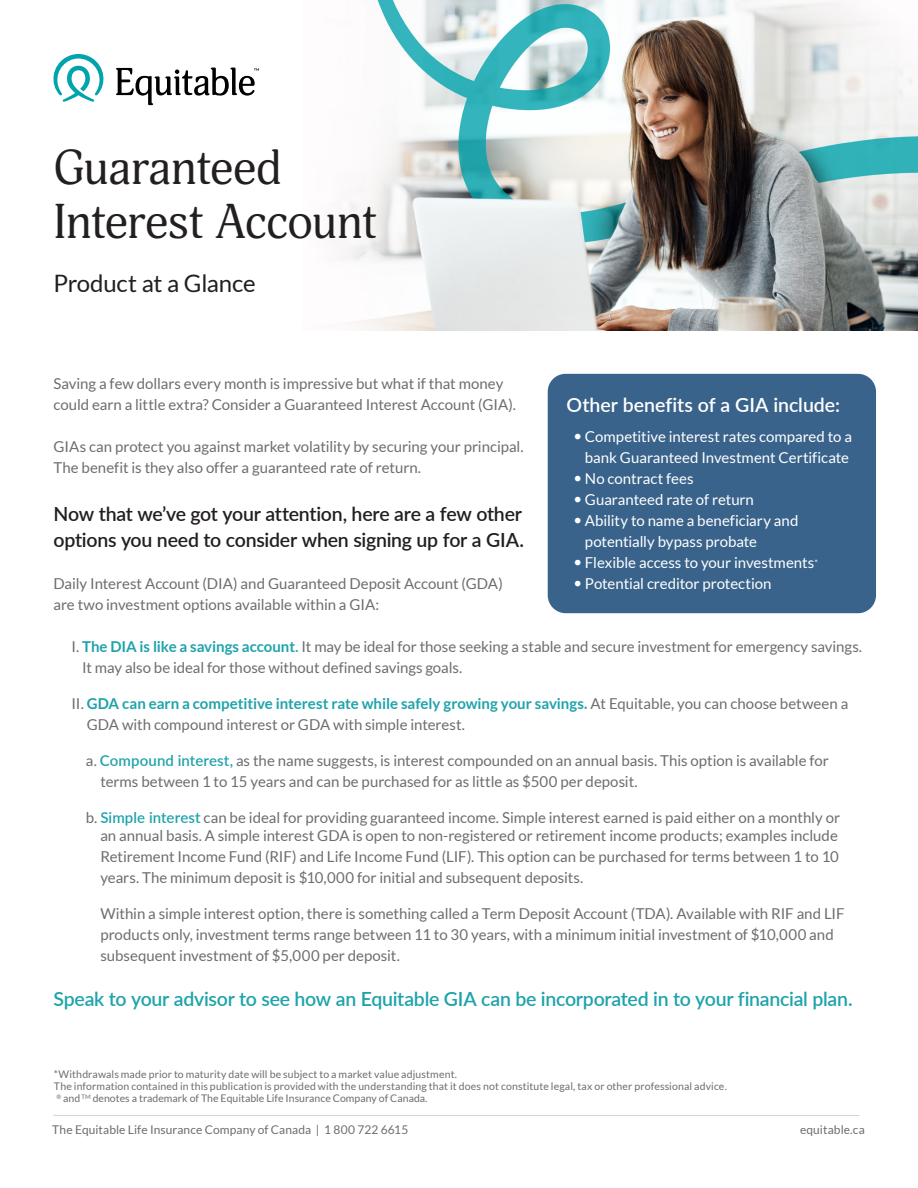
<style>
.page{position:relative;width:918px;height:1188px;background:#fff}
.page>*{position:absolute;margin:0;border:0;box-sizing:border-box;transform-origin:0 0}
.Equitable{font:48px/54px "Adonis";letter-spacing:-.01em;color:#231f20}
.Equitable-2{font:24px "Lato";letter-spacing:-.01em;color:#231f20}
.Equitable-3{font:600 19.5px/25.5px "Lato";letter-spacing:-.015em;color:#231f20}
.Equitable-4{font:600 19.5px "Lato";letter-spacing:-.01em;color:#1fa3ab}
.Equitable-5{font:600 19.5px "Lato";color:#fff}
.Equitable-6{font:15px/21px "Lato";color:#6c6d70}
.Equitable-7{font:15px/21px "Lato";letter-spacing:-.005em;color:#fff;text-align:center}
.Body_9_5pt{font:12px "Lato";letter-spacing:.01em;color:#6c6d70}
.Equitable-8{font:10.5px "Lato";letter-spacing:.01em;color:#6c6d70}
.s1{font-size:8.7px}
.s2{font-weight:700;color:#1fa3ab}
.s3{font-weight:600;color:#1fa3ab}
</style>
<div class="page">
<img style="left:329px;top:0;width:589px;height:330px">
<hr style="left:53px;top:1115px;width:806px;height:1px;background:#d1d2d4">
<div style="left:548px;top:374px;width:328px;height:239px;background:#39638b;border-radius:18px"></div>
<svg style="left:53px;top:54px;width:51px;height:48px"></svg>
<svg style="left:116px;top:68px;width:143px;height:37px"></svg>
<p class="Equitable" style="left:53px;top:142px;width:325px">Guaranteed<br>Interest Account</p>
<p class="Equitable-2" style="left:53px;top:270px;width:204px">Product at a Glance</p>
<p class="Equitable-6" style="left:53px;top:373px;width:464px">Saving a few dollars every month is impressive but what if that money could earn a little extra? Consider a Guaranteed Interest Account (GIA).</p>
<p class="Equitable-6" style="left:53px;top:436px;width:472px">GIAs can protect you against market volatility by securing your principal.<br>The benefit is they also offer a guaranteed rate of return.</p>
<p class="Equitable-5" style="left:567px;top:391px;width:275px">Other benefits of a GIA include:</p>
<p class="Equitable-7" style="left:573px;top:426px;width:280px">• Competitive interest rates compared to a bank Guaranteed Investment Certificate</p>
<p class="Equitable-7" style="left:573px;top:468px;width:122px">• No contract fees</p>
<p class="Equitable-7" style="left:573px;top:489px;width:182px">• Guaranteed rate of return</p>
<p class="Equitable-7" style="left:585px;top:510px;width:215px;text-align:left;text-indent:-12px">• Ability to name a beneficiary and potentially bypass probate</p>
<p class="Equitable-7" style="left:573px;top:552px;width:246px">• Flexible access to your investments<span class="s1">*</span></p>
<p class="Equitable-7" style="left:573px;top:573px;width:200px">• Potential creditor protection</p>
<p class="Equitable-3" style="left:53px;top:500px;width:472px">Now that we’ve got your attention, here are a few other options you need to consider when signing up for a GIA.</p>
<p class="Equitable-6" style="left:53px;top:572px;width:451px">Daily Interest Account (DIA) and Guaranteed Deposit Account (GDA) are two investment options available within a GIA:</p>
<p class="Equitable-6" style="left:82px;top:635px;width:781px;text-indent:-11px">I. <span class="s2">The DIA is like a savings account</span><span class="s3">.</span> It may be ideal for those seeking a stable and secure investment for emergency savings.<br>It may also be ideal for those without defined savings goals.</p>
<p class="Equitable-6" style="left:87px;top:692px;width:763px;text-indent:-15px">II. <span class="s2">GDA can earn a competitive interest rate while safely growing your savings.</span> At Equitable, you can choose between a<br>GDA with compound interest or GDA with simple interest.</p>
<p class="Equitable-6" style="left:100px;top:749px;width:730px;text-indent:-14px">a. <span class="s3">Compound interest,</span> as the name suggests, is interest compounded on an annual basis. This option is available for terms between 1 to 15 years and can be purchased for as little as $500 per deposit.</p>
<p class="Equitable-6" style="left:86px;top:808px;width:756px;line-height:18px;text-align:right">b. <span class="s3">Simple interest</span> can be ideal for providing guaranteed income. Simple interest earned is paid either on a monthly or an annual basis. A simple interest GDA is open to non-registered or retirement income products; examples include</p>
<p class="Equitable-6" style="left:100px;top:845px;width:740px">Retirement Income Fund (RIF) and Life Income Fund (LIF). This option can be purchased for terms between 1 to 10 years. The minimum deposit is $10,000 for initial and subsequent deposits.</p>
<p class="Equitable-6" style="left:100px;top:902px;width:746px">Within a simple interest option, there is something called a Term Deposit Account (TDA). Available with RIF and LIF products only, investment terms range between 11 to 30 years, with a minimum initial investment of $10,000 and subsequent investment of $5,000 per deposit.</p>
<p class="Equitable-4" style="left:53px;top:984px;width:801px">Speak to your advisor to see how an Equitable GIA can be incorporated in to your financial plan.</p>
<p class="Equitable-8" style="left:54px;top:1069px;width:405px">*Withdrawals made prior to maturity date will be subject to a market value adjustment.</p>
<p class="Equitable-8" style="left:54px;top:1081px;width:674px">The information contained in this publication is provided with the understanding that it does not constitute legal, tax or other professional advice.</p>
<p class="Equitable-8" style="left:56px;top:1093px;width:373px"><sup>®</sup> and <sup>TM</sup> denotes a trademark of The Equitable Life Insurance Company of Canada.</p>
<p class="Body_9_5pt" style="left:52px;top:1123px;width:358px">The Equitable Life Insurance Company of Canada | 1 800 722 6615</p>
<p class="Body_9_5pt" style="left:800px;top:1123px;width:66px">equitable.ca</p>
</div>
